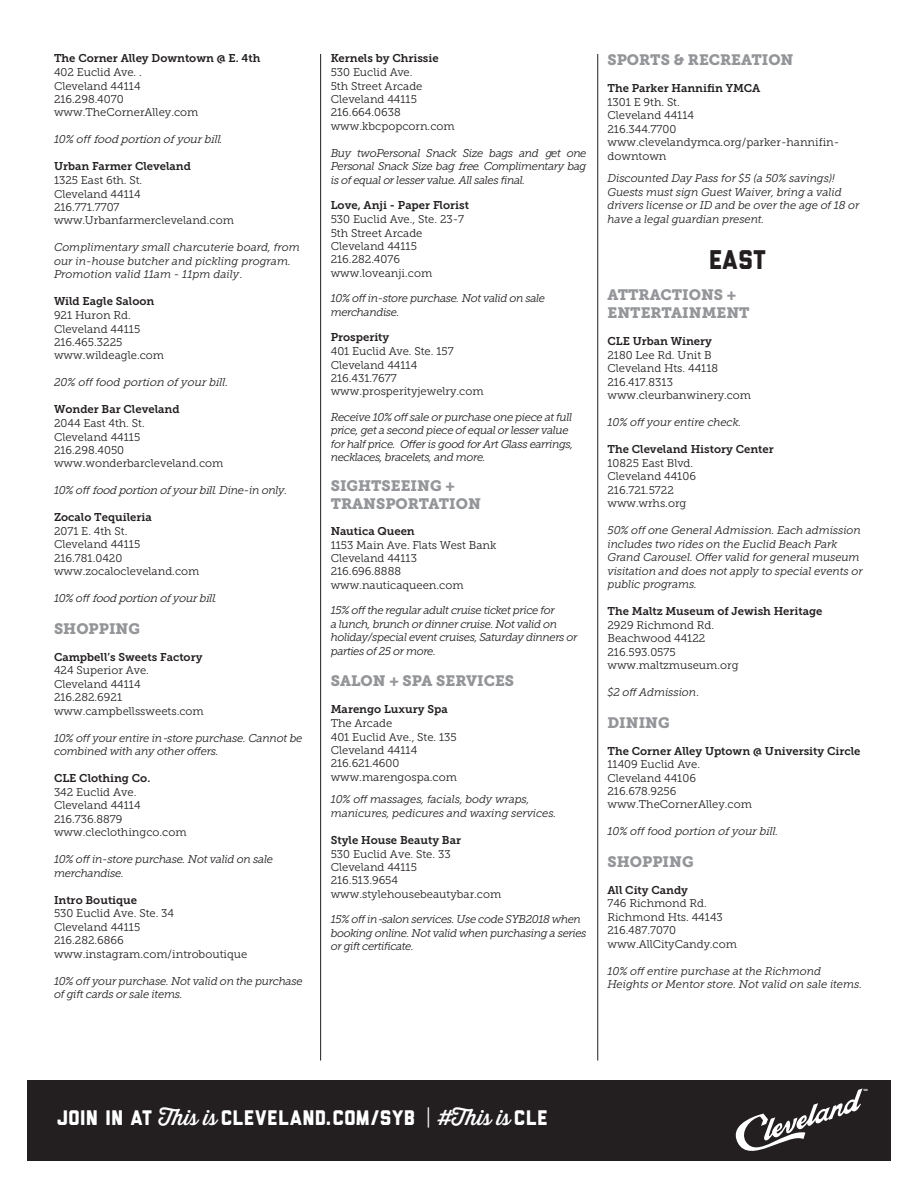
<style>
.page{position:relative;width:918px;height:1188px;background:#fff}
.page>*{position:absolute;margin:0;border:0;box-sizing:border-box;transform-origin:0 0}
.t1{font:27px "Liberator";color:#231f20}
.t2{font:21px "Liberator";letter-spacing:.005em;color:#fff}
.t3{font:15px/18px "Museo Slab 900";color:#939598}
.t4{font:11.25px/13.5px "Museo Slab 300";color:#231f20}
.t5{font:italic 11.25px/13.5px "Museo Slab 300";letter-spacing:-.02em;color:#231f20}
.t6{font:italic 11.25px "Museo Slab 300";color:#231f20}
.t7{font:italic 11.25px/13.5px "Museo Slab 300";color:#231f20}
.t8{font:700 3.15px "Myriad";color:#fff}
.s1{font-family:"Museo Slab 700"}
.s2{font-style:inherit}
.s3{font-family:"Thirsty Script";font-weight:500}
</style>
<div class="page">
<div style="left:27px;top:1080px;width:864px;height:81px;background:#231f20"></div>
<svg style="left:736px;top:1088px;width:127px;height:63px"></svg>
<hr style="left:320px;top:54px;width:1px;height:1007px;background:#231f20">
<hr style="left:597px;top:54px;width:1px;height:1007px;background:#231f20">
<p class="t4" style="left:54px;top:52px;width:208px"><span class="s1">The Corner Alley Downtown @ E. 4th<br></span>402 Euclid Ave. .<br>Cleveland 44114<br>216.298.4070 www.TheCornerAlley.com</p>
<p class="t6" style="left:54px;top:133px;width:171px"><span class="s2">1 0 % o f f</span> food portion ofyourbill<span class="s2">.</span></p>
<p class="t4" style="left:54px;top:160px;width:181px"><span class="s1">Urban Farmer Cleveland<br></span>1325 East 6th. St.<br>Cleveland 44114<br>216.771.7707 www.Urbanfarmercleveland.com</p>
<p class="t7" style="left:54px;top:241px;width:247px">Complimentary small charcuterie board, from our in-house butcher and pickling program.<br>Promotion valid 11am - 11pm daily<span class="s2">.</span></p>
<p class="t4" style="left:54px;top:295px;width:112px"><span class="s1">Wild Eagle Saloon<br></span>921 Huron Rd.<br>Cleveland 44115<br>216.465.3225 www.wildeagle.com</p>
<p class="t6" style="left:54px;top:376px;width:178px"><span class="s2">2 0 % o f f fo o d</span> portion ofyourbill.</p>
<p class="t4" style="left:54px;top:403px;width:171px"><span class="s1">Wonder Bar Cleveland<br></span>2044 East 4th. St.<br>Cleveland 44115<br>216.298.4050 www.wonderbarcleveland.com</p>
<p class="t6" style="left:54px;top:484px;width:235px"><span class="s2">1 0 % o f f</span> foodportion ofyourbill<span class="s2">. D i n e - i n o n l y .</span></p>
<p class="t4" style="left:54px;top:511px;width:147px"><span class="s1">Zocalo Tequileria<br></span>2071 E. 4th St.<br>Cleveland 44115<br>216.781.0420 www.zocalocleveland.com</p>
<p class="t6" style="left:54px;top:592px;width:165px"><span class="s2">1 0 % o f f</span> foodportion ofyourbill<span class="s2">.</span></p>
<p class="t3" style="left:54px;top:620px;width:88px">SHOPPING</p>
<p class="t4" style="left:54px;top:650px;width:151px"><span class="s1">Campbell’s Sweets Factory<br></span>424 Superior Ave.<br>Cleveland 44114<br>216.282.6921 www.campbellssweets.com</p>
<p class="t5" style="left:54px;top:731px;width:250px">10% off your entire in<span class="s2">-</span>store purchase. Cannot be combined with any other offers.</p>
<p class="t4" style="left:54px;top:772px;width:134px"><span class="s1">CLE Clothing Co.<br></span>342 Euclid Ave.<br>Cleveland 44114<br>216.736.8879 www.cleclothingco.com</p>
<p class="t5" style="left:54px;top:853px;width:221px">10% off in-store purchase. Not valid on sale merchandise.</p>
<p class="t4" style="left:54px;top:893px;width:195px"><span class="s1">Intro Boutique<br></span>530 Euclid Ave. Ste. 34<br>Cleveland 44115<br>216.282.6866 www.instagram.com/introboutique</p>
<p class="t5" style="left:54px;top:974px;width:250px">10% off your purchase. Not valid on the purchase of gift cards or sale items.</p>
<p class="t4" style="left:331px;top:52px;width:126px"><span class="s1">Kernels by Chrissie<br></span>530 Euclid Ave.<br>5th Street Arcade<br>Cleveland 44115<br>216.664.0638 www.kbcpopcorn.com</p>
<p class="t5" style="left:331px;top:146px;width:257px;text-align:justify">Buy twoPersonal Snack Size bags and <span class="s2">g</span>et one Personal Snack Size bag <span class="s2">free</span>. Complimentary bag is of equal or lesser value. All sales final.</p>
<p class="t4" style="left:331px;top:199px;width:140px"><span class="s1">Love, Anji - Paper Florist<br></span>530 Euclid Ave., Ste. 23-7<br>5th Street Arcade<br>Cleveland 44115<br>216.282.4076 www.loveanji.com</p>
<p class="t5" style="left:331px;top:292px;width:216px">10% off in-store purchase. Not valid on sale merchandise.</p>
<p class="t4" style="left:331px;top:331px;width:154px"><span class="s1">Prosperity<br></span>401 Euclid Ave. Ste. 157<br>Cleveland 44114<br>216.431.7677 www.prosperityjewelry.com</p>
<p class="t5" style="left:331px;top:410px;width:244px">Receive 10% off sale or purchase one piece at full price, get a second piece of equal or lesser value for half price. Offer is good for Art Glass earrings, necklaces, bracelets, and more.</p>
<p class="t3" style="left:331px;top:477px;width:152px">SIGHTSEEING +<br>TRANSPORTATION</p>
<p class="t4" style="left:331px;top:524px;width:167px"><span class="s1">Nautica Queen<br></span>1153 Main Ave. Flats West Bank<br>Cleveland 44113<br>216.696.8888 www.nauticaqueen.com</p>
<p class="t5" style="left:331px;top:604px;width:248px">15% off the regular adult cruise ticket price for<br>a lunch, brunch or dinner cruise. Not valid on holiday/special event cruises, Saturday dinners or parties of 25 or more.</p>
<p class="t3" style="left:331px;top:672px;width:185px">SALON + SPA SERVICES</p>
<p class="t4" style="left:331px;top:703px;width:128px"><span class="s1">Marengo Luxury Spa<br></span>The Arcade<br>401 Euclid Ave., Ste. 135<br>Cleveland 44114<br>216.621.4600 www.marengospa.com</p>
<p class="t5" style="left:331px;top:793px;width:227px">10% off massages, facials, body wraps, manicures, pedicures and waxing services.</p>
<p class="t4" style="left:331px;top:833px;width:172px"><span class="s1">Style House Beauty Bar<br></span>530 Euclid Ave. Ste. 33<br>Cleveland 44115<br>216.513.9654 www.stylehousebeautybar.com</p>
<p class="t5" style="left:331px;top:913px;width:257px">15% off in<span class="s2">-</span>salon services. Use code SYB2018 when booking online. Not valid when purchasing a series or gift certificate.</p>
<p class="t3" style="left:608px;top:51px;width:188px">SPORTS &amp; RECREATION</p>
<p class="t4" style="left:608px;top:82px;width:233px"><span class="s1">The Parker Hannifin YMCA<br></span>1301 E 9th. St.<br>Cleveland 44114<br>216.344.7700 www.clevelandymca.org/parker-hannifin&shy;downtown</p>
<p class="t5" style="left:607px;top:172px;width:253px">Discounted Day Pass for $5 (a 50% savings)!<br>Guests must sign Guest Waiver, bring a valid drivers license or ID and be over the age of 18 or have a legal guardian present.</p>
<p class="t1" style="left:707px;top:250px;width:59px">EAST</p>
<p class="t3" style="left:607px;top:286px;width:144px">ATTRACTIONS +<br>ENTERTAINMENT</p>
<p class="t4" style="left:607px;top:335px;width:145px"><span class="s1">CLE Urban Winery<br></span>2180 Lee Rd. Unit B<br>Cleveland Hts. 44118<br>216.417.8313 www.cleurbanwinery.com</p>
<p class="t5" style="left:607px;top:416px;width:135px">10% off your entire check.</p>
<p class="t4" style="left:607px;top:443px;width:168px"><span class="s1">The Cleveland History Center<br></span>10825 East Blvd.<br>Cleveland 44106<br>216.721.5722<br>www.wrhs.org</p>
<p class="t5" style="left:607px;top:524px;width:257px">50% off one General Admission. Each admission includes two rides on the Euclid Beach Park Grand Carousel. Offer valid for general museum visitation and does not apply to special events or public programs.</p>
<p class="t4" style="left:608px;top:605px;width:216px"><span class="s1">The Maltz Museum of Jewish Heritage<br></span>2929 Richmond Rd.<br>Beachwood 44122<br>216.593.0575<br>www.maltzmuseum.org</p>
<p class="t5" style="left:608px;top:686px;width:96px">$2 off Admission<span class="s2">.</span></p>
<p class="t3" style="left:608px;top:714px;width:64px">DINING</p>
<p class="t4" style="left:608px;top:744px;width:254px"><span class="s1">The Corner Alley Uptown @ University Circle<br></span>11409 Euclid Ave.<br>Cleveland 44106<br>216.678.9256<br>www.TheCornerAlley.com</p>
<p class="t6" style="left:608px;top:825px;width:175px"><span class="s2">1 0 % o f f fo o d</span> portion ofyourbill.</p>
<p class="t3" style="left:608px;top:853px;width:88px">SHOPPING</p>
<p class="t4" style="left:608px;top:883px;width:131px"><span class="s1">All City Candy<br></span>746 Richmond Rd.<br>Richmond Hts. 44143<br>216.487.7070 www.AllCityCandy.com</p>
<p class="t5" style="left:608px;top:964px;width:256px">10% off entire purchase at the Richmond<br>Heights or Mentor store. Not valid on sale items.</p>
<p class="t2" style="left:54px;top:1111px;width:494px">JOIN IN AT <span class="s3">This is</span> CLEVELAND.COM/SYB <span class="s3">| #This is</span> CLE</p>
<p class="t8" style="left:863px;top:1088px;width:6px">SM</p>
</div>
